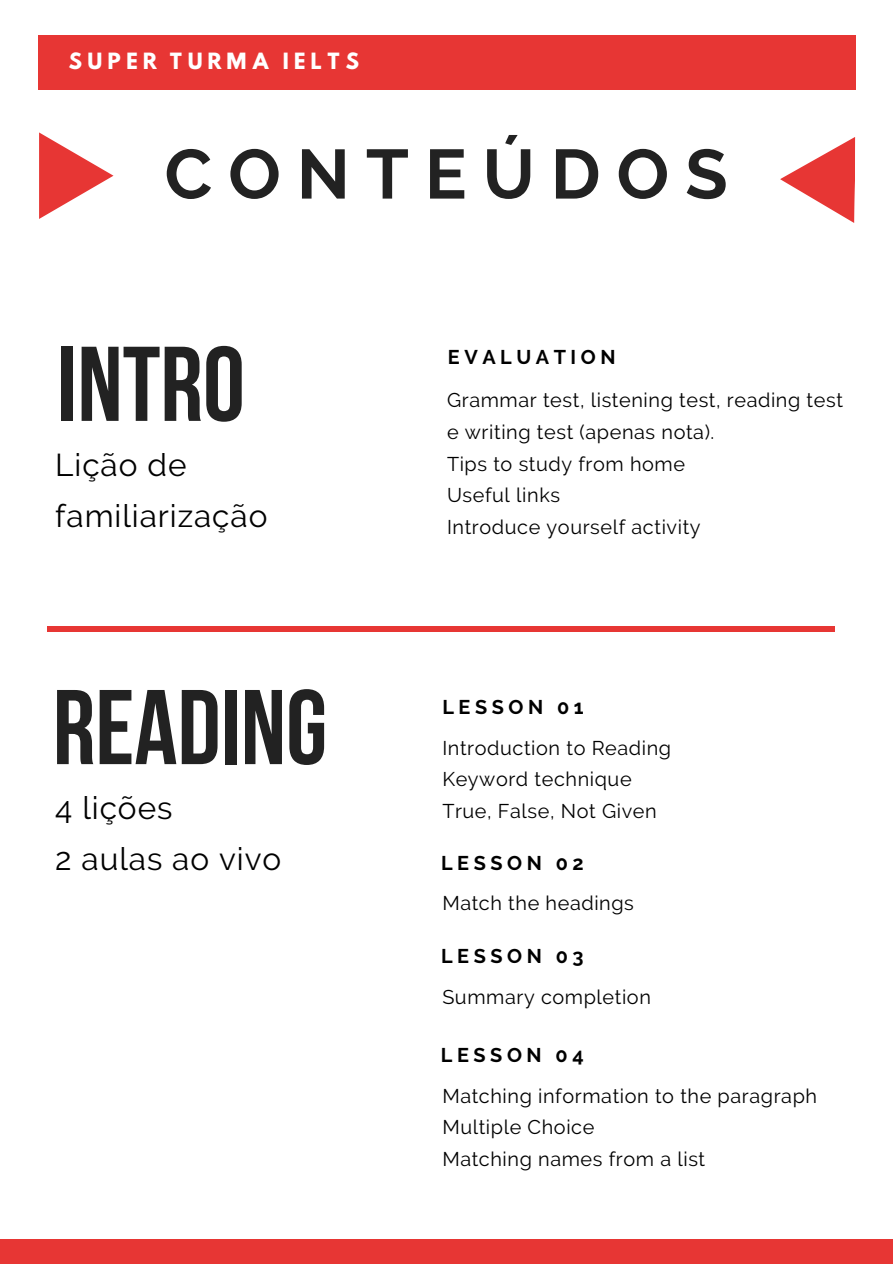
<style>
.page{position:relative;width:893px;height:1264px;background:#fff}
.page>*{position:absolute;margin:0;border:0;box-sizing:border-box;transform-origin:0 0}
.t1{font:700 105.9px "Bebas Neue";color:#222}
.t2{font:700 69.45px "Raleway";letter-spacing:.23em;color:#222}
.t3{font:31.5px/50.7px "Raleway";letter-spacing:.03em;color:#000}
.t4{font:19.8px/31.5px "Raleway";letter-spacing:.03em;color:#000}
.t5{font:700 19.8px "Raleway";letter-spacing:.23em;color:#000}
.t6{font:19.8px "Hussar Bd";letter-spacing:.23em;color:#fff}
</style>
<div class="page">
<div style="left:38px;top:35px;width:817px;height:54px;background:#e73634"></div>
<svg style="left:780px;top:137px;width:75px;height:86px"></svg>
<div style="left:47px;top:626px;width:787px;height:5px;background:#e73634"></div>
<div style="left:0;top:1239px;width:892px;height:24px;background:#e73634"></div>
<svg style="left:39px;top:132px;width:74px;height:87px"></svg>
<h4 class="t6" style="left:68px;top:51px;width:293px">SUPER TURMA IELTS</h4>
<p class="t2" style="left:164px;top:133px;width:564px">CONTEÚDOS</p>
<p class="t1" style="left:57px;top:341px;width:189px">INTRO</p>
<h4 class="t3" style="left:55px;top:439px;width:214px">Lição de familiarização</h4>
<h2 class="t1" style="left:53px;top:684px;width:276px">READING</h2>
<h1 class="t3" style="left:55px;top:782px;width:227px">4 lições<br>2 aulas ao vivo</h1>
<p class="t5" style="left:448px;top:345px;width:169px">EVALUATION</p>
<h4 class="t4" style="left:447px;top:385px;width:397px">Grammar test, listening test, reading test e writing test (apenas nota).</h4>
<p class="t4" style="left:447px;top:448px;width:239px">Tips to study from home</p>
<p class="t4" style="left:447px;top:479px;width:115px">Useful links</p>
<p class="t4" style="left:447px;top:511px;width:255px">Introduce yourself activity</p>
<h3 class="t5" style="left:442px;top:695px;width:143px">LESSON 01</h3>
<h4 class="t4" style="left:442px;top:732px;width:230px">Introduction to Reading</h4>
<p class="t4" style="left:442px;top:763px;width:191px">Keyword technique</p>
<p class="t4" style="left:442px;top:795px;width:216px">True, False, Not Given</p>
<p class="t5" style="left:441px;top:851px;width:144px">LESSON 02</p>
<h1 class="t4" style="left:442px;top:887px;width:193px">Match the headings</h1>
<h3 class="t5" style="left:441px;top:944px;width:144px">LESSON 03</h3>
<h4 class="t4" style="left:442px;top:981px;width:210px">Summary completion</h4>
<p class="t5" style="left:441px;top:1043px;width:144px">LESSON 04</p>
<p class="t4" style="left:442px;top:1080px;width:376px">Matching information to the paragraph</p>
<p class="t4" style="left:442px;top:1111px;width:154px">Multiple Choice</p>
<h4 class="t4" style="left:442px;top:1143px;width:264px">Matching names from a list</h4>
</div>
